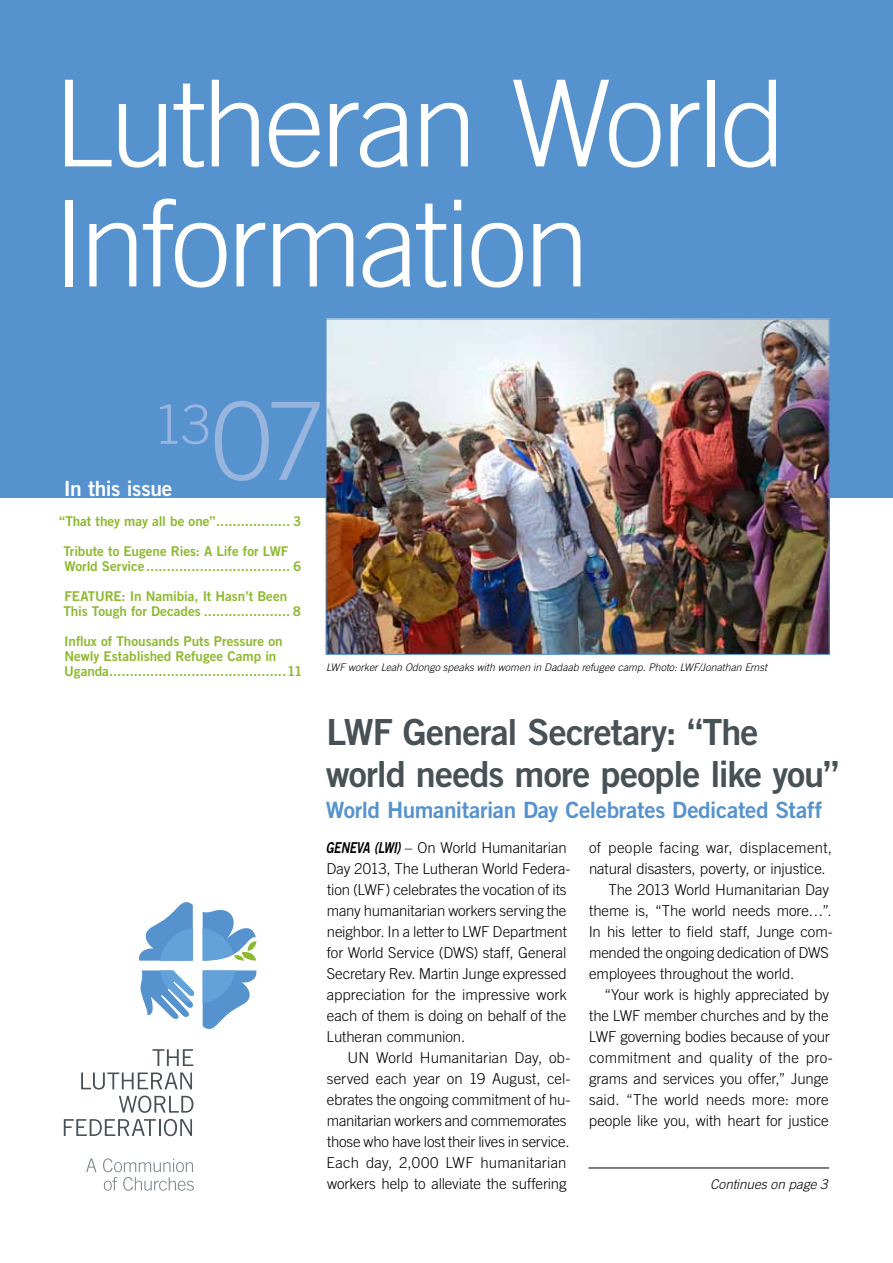
<style>
.page{position:relative;width:893px;height:1263px;background:#fff}
.page>*{position:absolute;margin:0;border:0;box-sizing:border-box;transform-origin:0 0}
.t1{font:300 120px/120px "Trade Gothic LT Std";letter-spacing:-.03em;color:#fff}
.t2{font:300 108px "Trade Gothic LT Std";color:#98b5e0}
.t3{font:300 54px "Trade Gothic LT Std";color:#98b5e0}
.t4{font:36px/42px "Trade Gothic LT Std Bd 2";letter-spacing:-.025em;color:#485156}
.t5{font:22.5px "Trade Gothic LT Std Bd 2";letter-spacing:-.015em;color:#5692ce}
.t6{font:21px "Trade Gothic LT Std Bd 2";letter-spacing:-.025em;color:#fff}
.t7{font:300 15px/21px "Trade Gothic LT Std";letter-spacing:-.005em;color:#000}
.t8{font:300 15px "Trade Gothic LT Std";letter-spacing:.02em;color:#000}
.t9{font:300 15px "Trade Gothic LT Std";letter-spacing:.015em;color:#000}
.t10{font:13.5px/15px "Trade Gothic LT Std Bd 2";letter-spacing:-.005em;color:#8db930}
.t11{font:italic 300 13.5px "Trade Gothic LT Std";color:#000}
.t12{font:italic 300 10.5px "Trade Gothic LT Std";color:#000}
.s1{font-family:"Trade Gothic LT Std Bd 2 Obl";font-weight:400}
</style>
<div class="page">
<div style="left:0;top:0;width:893px;height:497px;background:#5692ce"></div>
<svg style="left:139px;top:902px;width:54px;height:59px"></svg>
<svg style="left:203px;top:970px;width:53px;height:59px"></svg>
<svg style="left:203px;top:910px;width:53px;height:51px"></svg>
<svg style="left:140px;top:970px;width:53px;height:49px"></svg>
<svg style="left:160px;top:928px;width:76px;height:75px;fill:#62a2d9"></svg>
<svg style="left:152px;top:1049px;width:41px;height:17px"></svg>
<svg style="left:81px;top:1072px;width:111px;height:17px"></svg>
<svg style="left:119px;top:1095px;width:74px;height:18px"></svg>
<svg style="left:64px;top:1119px;width:128px;height:17px"></svg>
<svg style="left:86px;top:1158px;width:10px;height:14px"></svg>
<svg style="left:103px;top:1158px;width:91px;height:33px"></svg>
<img style="left:328px;top:321px;width:499px;height:332px">
<hr style="left:588px;top:1168px;width:241px;height:1px;background:#000">
<h1 class="t1" style="left:52px;top:62px;width:736px">Lutheran World<br>Information</h1>
<h2 class="t2" style="left:212px;top:377px;width:115px">07</h2>
<p class="t10" style="left:59px;top:514px;width:244px">“That they may all be one”.................. 3</p>
<p class="t10" style="left:63px;top:544px;width:240px">Tribute to Eugene Ries: A Life for LWF<br>World Service................................... 6</p>
<p class="t10" style="left:63px;top:589px;width:239px">FEATURE: In Namibia, It Hasn’t Been<br>This Tough for Decades ..................... 8</p>
<p class="t10" style="left:64px;top:634px;width:240px">Influx of Thousands Puts Pressure on<br>Newly Established Refugee Camp in<br>Uganda...........................................11</p>
<h3 class="t3" style="left:153px;top:393px;width:59px">13</h3>
<h3 class="t6" style="left:64px;top:476px;width:110px">In this issue</h3>
<p class="t12" style="left:326px;top:661px;width:442px">LWF worker Leah Odongo speaks with women in Dadaab refugee camp. Photo: LWF/Jonathan Ernst</p>
<h3 class="t4" style="left:326px;top:710px;width:515px">LWF General Secretary: “The world needs more people like you”</h3>
<h3 class="t5" style="left:326px;top:796px;width:498px">World Humanitarian Day Celebrates Dedicated Staff</h3>
<p class="t7" style="left:326px;top:837px;width:246px"><span class="s1">GENEVA (LWI)</span> – On World Humanitarian Day 2013, The Lutheran World Federa&shy;tion (LWF) celebrates the vocation of its many humanitarian workers serving the neighbor. In a letter to LWF Department for World Service (DWS) staff, General Secretary Rev. Martin Junge expressed appreciation for the impressive work each of them is doing on behalf of the Lutheran communion.</p>
<p class="t7" style="left:327px;top:1047px;width:246px;text-indent:21px">UN World Humanitarian Day, ob&shy;served each year on 19 August, cel&shy;ebrates the ongoing commitment of hu&shy;manitarian workers and commemorates those who have lost their lives in service.<br>Each day, 2,000 LWF humanitarian workers help to alleviate the suffering</p>
<p class="t8" style="left:589px;top:839px;width:244px">of people facing war, displacement,</p>
<p class="t7" style="left:589px;top:858px;width:238px">natural disasters, poverty, or injustice.</p>
<p class="t7" style="left:608px;top:879px;width:222px">The 2013 World Humanitarian Day</p>
<p class="t7" style="left:589px;top:900px;width:244px">theme is, “The world needs more…”.</p>
<p class="t7" style="left:589px;top:921px;width:246px">In his letter to field staff, Junge com-</p>
<p class="t7" style="left:589px;top:942px;width:241px">mended the ongoing dedication of DWS</p>
<p class="t7" style="left:589px;top:963px;width:207px">employees throughout the world.</p>
<p class="t7" style="left:604px;top:984px;width:226px">“Your work is highly appreciated by</p>
<p class="t7" style="left:589px;top:1005px;width:241px">the LWF member churches and by the</p>
<p class="t7" style="left:589px;top:1026px;width:243px">LWF governing bodies because of your</p>
<p class="t9" style="left:589px;top:1049px;width:245px">commitment and quality of the pro-</p>
<p class="t7" style="left:589px;top:1068px;width:241px">grams and services you offer,” Junge</p>
<p class="t7" style="left:589px;top:1089px;width:241px">said. “The world needs more: more</p>
<p class="t7" style="left:589px;top:1110px;width:241px">people like you, with heart for justice</p>
<p class="t11" style="left:710px;top:1176px;width:119px">Continues on page 3</p>
</div>
